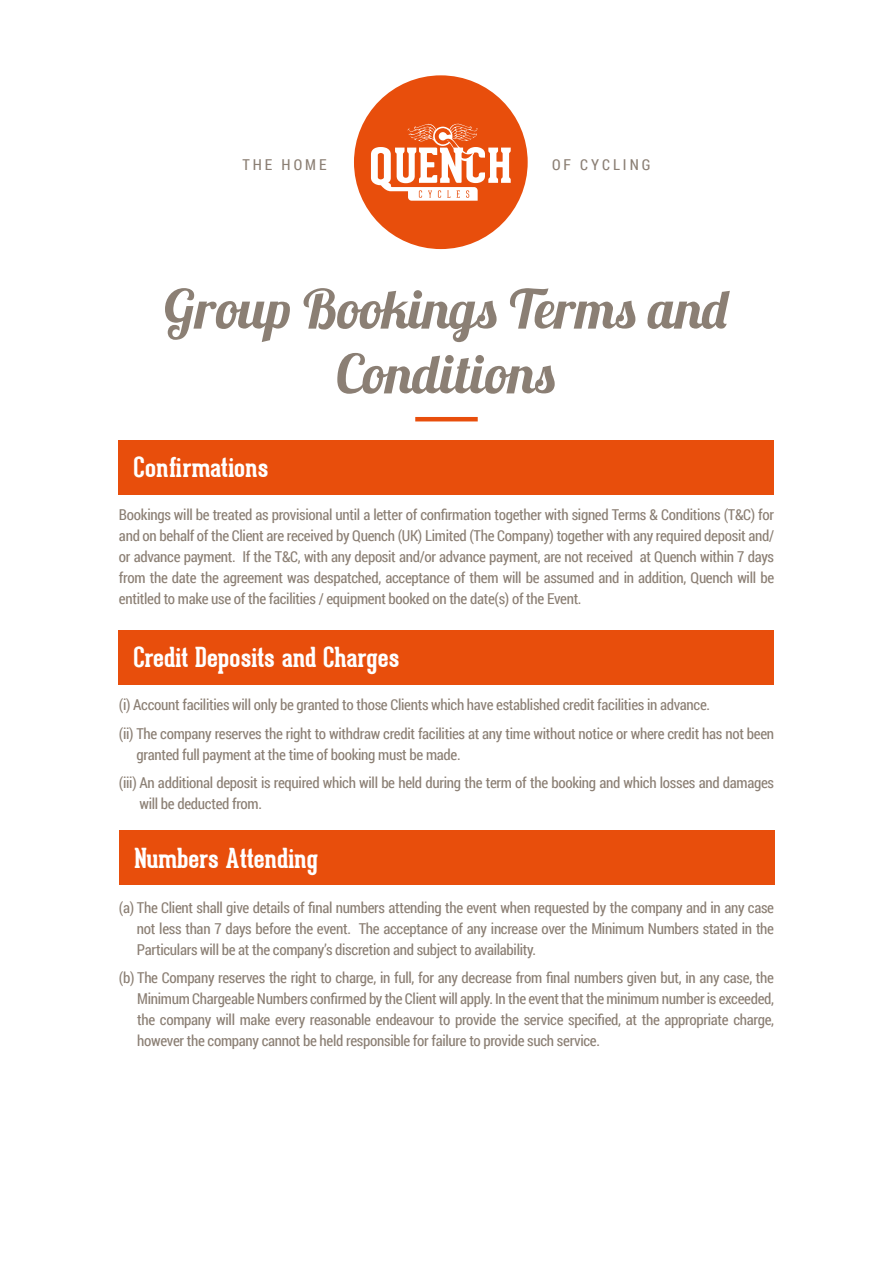
<style>
.page{position:relative;width:893px;height:1263px;background:#fff}
.page>*{position:absolute;margin:0;border:0;box-sizing:border-box;transform-origin:0 0}
.t1{font:54px/64.8px "Lobster 1.3";color:#8b7f74;text-align:center}
.t2{font:700 27px "Geared Slab";color:#fff}
.t3{font:15px/21px "Roboto Condensed";letter-spacing:-.02em;color:#8b7f74;text-align:justify}
.t4{font:15px "Roboto Condensed";letter-spacing:.2em;color:#8b7f74}
</style>
<div class="page">
<div style="left:354px;top:75px;width:174px;height:174px;background:#e84e0c;border-radius:50%"></div>
<svg style="left:371px;top:123px;width:140px;height:78px"></svg>
<hr style="left:415px;top:417px;width:63px;height:4px;background:#e84e0c">
<div style="left:118px;top:440px;width:655px;height:54px;background:#e84e0c"></div>
<div style="left:118px;top:630px;width:655px;height:54px;background:#e84e0c"></div>
<div style="left:119px;top:831px;width:655px;height:54px;background:#e84e0c"></div>
<p class="t3" style="left:242px;top:154px;width:86px">THE HOME</p>
<p class="t4" style="left:552px;top:154px;width:100px">OF CYCLING</p>
<h1 class="t1" style="left:164px;top:276px;width:566px">Group Bookings Terms and<br>Conditions</h1>
<h2 class="t2" style="left:134px;top:450px;width:136px">Confirmations</h2>
<p class="t3" style="left:119px;top:503px;width:657px">Bookings will be treated as provisional until a letter of confirmation together with signed Terms &amp; Conditions (T&amp;C) for and on behalf of the Client are received by Quench (UK) Limited (The Company) together with any required deposit and/ or advance payment. If the T&amp;C, with any deposit and/or advance payment, are not received at Quench within 7 days from the date the agreement was despatched, acceptance of them will be assumed and in addition, Quench will be entitled to make use of the facilities / equipment booked on the date(s) of the Event.</p>
<h2 class="t2" style="left:134px;top:641px;width:267px">Credit Deposits and Charges</h2>
<p class="t3" style="left:119px;top:690px;width:657px;line-height:28.5px">(i) Account facilities will only be granted to those Clients which have established credit facilities in advance.<br>(ii) The company reserves the right to withdraw credit facilities at any time without notice or where credit has not been</p>
<p class="t3" style="left:119px;top:740px;width:657px;line-height:28.5px;text-indent:17px">granted full payment at the time of booking must be made.<br>(iii) An additional deposit is required which will be held during the term of the booking and which losses and damages</p>
<p class="t3" style="left:139px;top:793px;width:124px">will be deducted from.</p>
<h2 class="t2" style="left:134px;top:841px;width:185px">Numbers Attending</h2>
<p class="t3" style="left:137px;top:896px;width:639px;text-indent:-18px">(a) The Client shall give details of final numbers attending the event when requested by the company and in any case not less than 7 days before the event. The acceptance of any increase over the Minimum Numbers stated in the Particulars will be at the company’s discretion and subject to availability.</p>
<p class="t3" style="left:137px;top:967px;width:638px;text-indent:-18px">(b) The Company reserves the right to charge, in full, for any decrease from final numbers given but, in any case, the Minimum Chargeable Numbers confirmed by the Client will apply. In the event that the minimum number is exceeded, the company will make every reasonable endeavour to provide the service specified, at the appropriate charge, however the company cannot be held responsible for failure to provide such service.</p>
</div>
